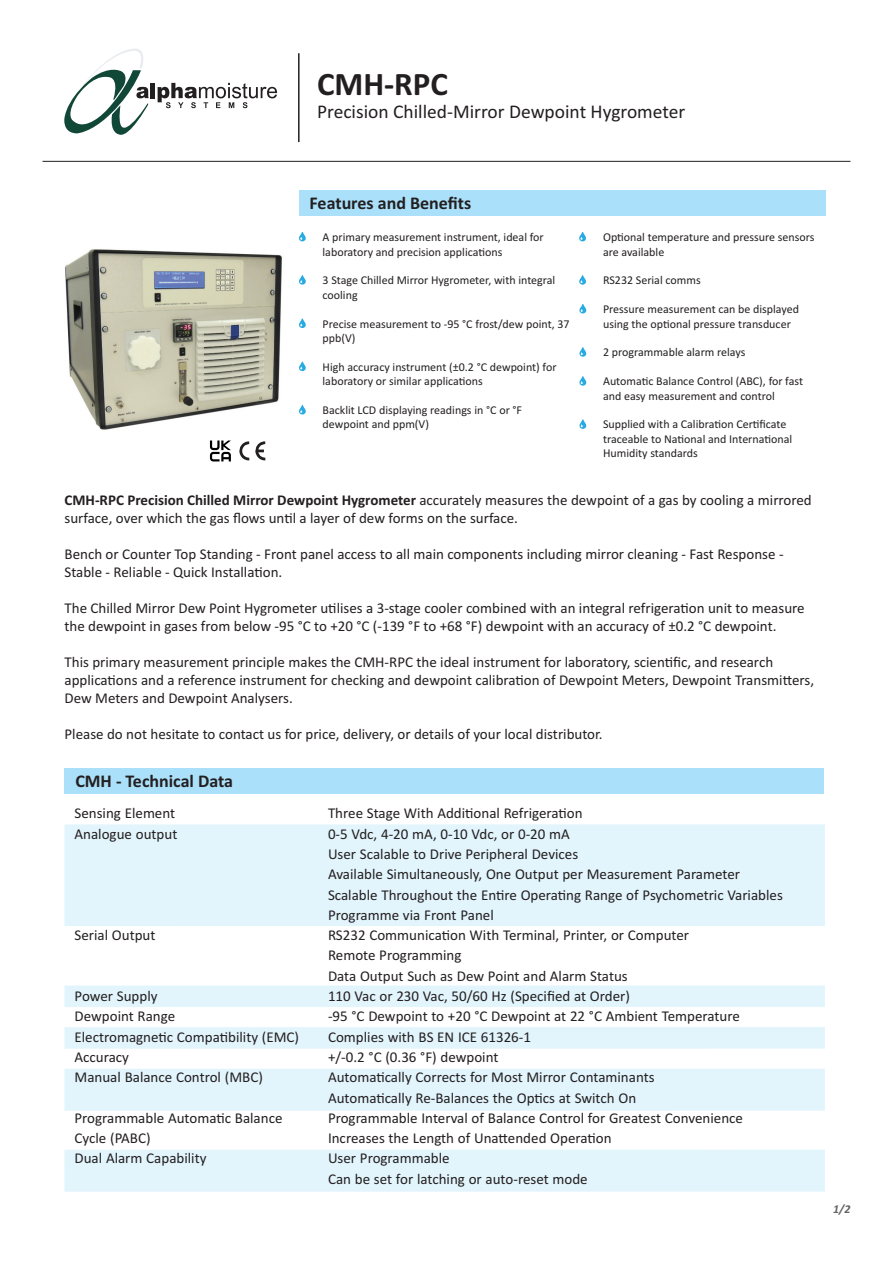
<style>
.page{position:relative;width:893px;height:1263px;background:#fff}
.page>*{position:absolute;margin:0;border:0;box-sizing:border-box;transform-origin:0 0}
.t1{font:700 33px "Calibri";color:#231f20}
.t2{font:19.5px "Calibri";color:#231f20}
.t3{font:700 18px "Calibri";color:#231f20}
.t4{font:15px/20.2px "Calibri";color:#231f20}
.t5{font:12px/14.4px "Calibri";color:#231f20}
.t6{font:italic 700 12px "Calibri";color:#636366}
.s1{font-weight:700}
</style>
<div class="page">
<img style="left:65px;top:249px;width:217px;height:181px">
<hr style="left:151px;top:83px;width:4px;height:15px;background:#231f20">
<svg style="left:158px;top:83px;width:119px;height:25px"></svg>
<svg style="left:64px;top:49px;width:85px;height:86px"></svg>
<hr style="left:298px;top:53px;width:2px;height:89px;background:#231f20">
<div style="left:299px;top:190px;width:526px;height:26px;background:#aae0f9"></div>
<hr style="left:43px;top:161px;width:807px;height:1px;background:#231f20">
<svg style="left:299px;top:232px;width:7px;height:9px"></svg>
<svg style="left:299px;top:318px;width:7px;height:10px"></svg>
<svg style="left:299px;top:362px;width:7px;height:9px"></svg>
<svg style="left:299px;top:405px;width:7px;height:9px"></svg>
<svg style="left:299px;top:275px;width:7px;height:10px"></svg>
<svg style="left:579px;top:232px;width:7px;height:9px"></svg>
<svg style="left:579px;top:275px;width:7px;height:10px"></svg>
<svg style="left:579px;top:304px;width:7px;height:9px"></svg>
<svg style="left:579px;top:347px;width:7px;height:10px"></svg>
<svg style="left:579px;top:376px;width:7px;height:10px"></svg>
<svg style="left:579px;top:419px;width:7px;height:10px"></svg>
<svg style="left:239px;top:441px;width:10px;height:20px"></svg>
<svg style="left:255px;top:441px;width:10px;height:20px"></svg>
<svg style="left:210px;top:440px;width:21px;height:21px"></svg>
<div style="left:65px;top:768px;width:759px;height:26px;background:#aae0f9"></div>
<div style="left:64px;top:824px;width:761px;height:102px;background:#e2f4fc"></div>
<div style="left:64px;top:985px;width:761px;height:22px;background:#e2f4fc"></div>
<div style="left:64px;top:1027px;width:761px;height:22px;background:#e2f4fc"></div>
<div style="left:64px;top:1069px;width:761px;height:42px;background:#e2f4fc"></div>
<div style="left:64px;top:1150px;width:761px;height:42px;background:#e2f4fc"></div>
<h1 class="t1" style="left:317px;top:64px;width:132px">CMH-RPC</h1>
<h2 class="t2" style="left:317px;top:100px;width:370px">Precision Chilled-Mirror Dewpoint Hygrometer</h2>
<p class="t3" style="left:310px;top:192px;width:163px">Features and Benefits</p>
<p class="t5" style="left:323px;top:230px;width:223px">A primary measurement instrument, ideal for laboratory and precision applications</p>
<p class="t5" style="left:323px;top:273px;width:234px">3 Stage Chilled Mirror Hygrometer, with integral cooling</p>
<p class="t5" style="left:323px;top:316px;width:249px">Precise measurement to -95 °C frost/dew point, 37 ppb(V)</p>
<p class="t5" style="left:323px;top:359px;width:235px">High accuracy instrument (±0.2 °C dewpoint) for laboratory or similar applications</p>
<p class="t5" style="left:323px;top:403px;width:201px">Backlit LCD displaying readings in °C or °F dewpoint and ppm(V)</p>
<p class="t5" style="left:603px;top:230px;width:213px">Optional temperature and pressure sensors are available</p>
<p class="t5" style="left:603px;top:273px;width:99px">RS232 Serial comms</p>
<p class="t5" style="left:603px;top:302px;width:197px">Pressure measurement can be displayed using the optional pressure transducer</p>
<p class="t5" style="left:603px;top:345px;width:144px">2 programmable alarm relays</p>
<p class="t5" style="left:603px;top:374px;width:201px">Automatic Balance Control (ABC), for fast and easy measurement and control</p>
<p class="t5" style="left:603px;top:417px;width:191px">Supplied with a Calibration Certificate traceable to National and International<br>Humidity standards</p>
<p class="t4" style="left:65px;top:490px;width:749px;line-height:18px"><span class="s1">CMH-RPC Precision Chilled Mirror Dewpoint Hygrometer</span> accurately measures the dewpoint of a gas by cooling a mirrored surface, over which the gas flows until a layer of dew forms on the surface.</p>
<p class="t4" style="left:65px;top:544px;width:721px;line-height:18px">Bench or Counter Top Standing - Front panel access to all main components including mirror cleaning - Fast Response -<br>Stable - Reliable - Quick Installation.</p>
<p class="t4" style="left:65px;top:598px;width:742px;line-height:18px">The Chilled Mirror Dew Point Hygrometer utilises a 3-stage cooler combined with an integral refrigeration unit to measure the dewpoint in gases from below -95 °C to +20 °C (-139 °F to +68 °F) dewpoint with an accuracy of ±0.2 °C dewpoint.</p>
<p class="t4" style="left:65px;top:652px;width:751px;line-height:18px">This primary measurement principle makes the CMH-RPC the ideal instrument for laboratory, scientific, and research applications and a reference instrument for checking and dewpoint calibration of Dewpoint Meters, Dewpoint Transmitters,<br>Dew Meters and Dewpoint Analysers.</p>
<p class="t4" style="left:65px;top:723px;width:540px">Please do not hesitate to contact us for price, delivery, or details of your local distributor.</p>
<p class="t3" style="left:75px;top:771px;width:159px">CMH - Technical Data</p>
<p class="t4" style="left:75px;top:803px;width:102px">Sensing Element</p>
<p class="t4" style="left:328px;top:803px;width:256px">Three Stage With Additional Refrigeration</p>
<p class="t4" style="left:75px;top:823px;width:104px">Analogue output</p>
<p class="t4" style="left:328px;top:823px;width:456px">0-5 Vdc, 4-20 mA, 0-10 Vdc, or 0-20 mA<br>User Scalable to Drive Peripheral Devices<br>Available Simultaneously, One Output per Measurement Parameter Scalable Throughout the Entire Operating Range of Psychometric Variables Programme via Front Panel</p>
<p class="t4" style="left:75px;top:925px;width:83px">Serial Output</p>
<p class="t4" style="left:328px;top:925px;width:363px">RS232 Communication With Terminal, Printer, or Computer<br>Remote Programming<br>Data Output Such as Dew Point and Alarm Status</p>
<p class="t4" style="left:75px;top:986px;width:85px">Power Supply</p>
<p class="t4" style="left:328px;top:986px;width:303px">110 Vac or 230 Vac, 50/60 Hz (Specified at Order)</p>
<p class="t4" style="left:75px;top:1006px;width:102px">Dewpoint Range</p>
<p class="t4" style="left:328px;top:1006px;width:413px">-95 °C Dewpoint to +20 °C Dewpoint at 22 °C Ambient Temperature</p>
<p class="t4" style="left:75px;top:1026px;width:226px">Electromagnetic Compatibility (EMC)</p>
<p class="t4" style="left:328px;top:1026px;width:205px">Complies with BS EN ICE 61326-1</p>
<p class="t4" style="left:75px;top:1047px;width:56px">Accuracy</p>
<p class="t4" style="left:328px;top:1047px;width:172px">+/-0.2 °C (0.36 °F) dewpoint</p>
<p class="t4" style="left:75px;top:1067px;width:190px">Manual Balance Control (MBC)</p>
<p class="t4" style="left:328px;top:1067px;width:328px">Automatically Corrects for Most Mirror Contaminants<br>Automatically Re-Balances the Optics at Switch On</p>
<p class="t4" style="left:75px;top:1107px;width:209px">Programmable Automatic Balance</p>
<p class="t4" style="left:328px;top:1107px;width:416px">Programmable Interval of Balance Control for Greatest Convenience</p>
<p class="t4" style="left:75px;top:1128px;width:78px">Cycle (PABC)</p>
<p class="t4" style="left:328px;top:1128px;width:285px">Increases the Length of Unattended Operation</p>
<p class="t4" style="left:75px;top:1148px;width:133px">Dual Alarm Capability</p>
<p class="t4" style="left:328px;top:1148px;width:261px">User Programmable<br>Can be set for latching or auto-reset mode</p>
<p class="t6" style="left:833px;top:1202px;width:19px">1/2</p>
</div>
